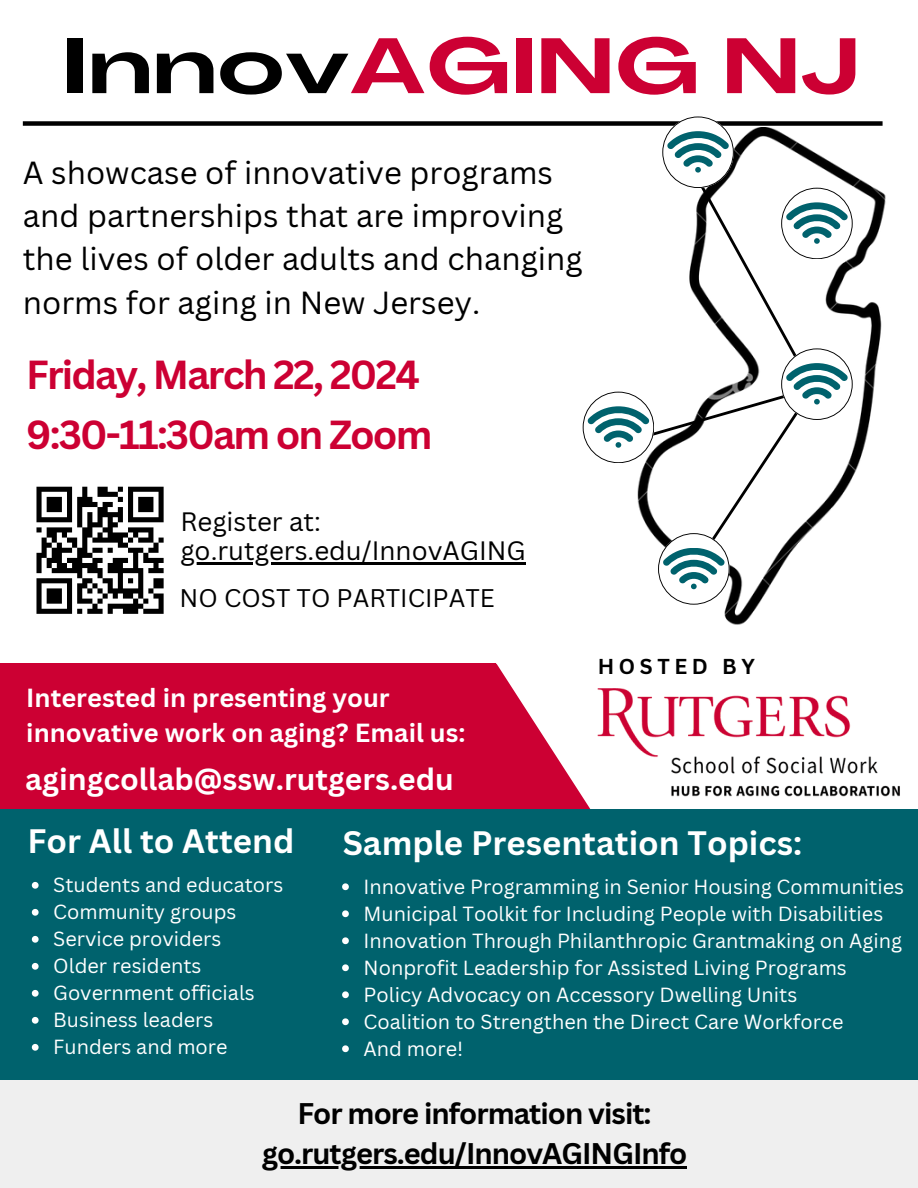
<style>
.page{position:relative;width:918px;height:1188px;background:#fff}
.page>*{position:absolute;margin:0;border:0;box-sizing:border-box;transform-origin:0 0}
.t1{font:700 77.1px "Agrandir Grand";letter-spacing:.03em;color:#c03}
.t2{font:700 39.45px "Canva Sans";letter-spacing:-.045em;color:#c03}
.t3{font:700 33px "Canva Sans";color:#fff}
.t4{font:31.05px/43px "Canva Sans";color:#000}
.t5{font:700 30px "Canva Sans";color:#fff}
.t6{font:700 29.1px/39.3px "Canva Sans";letter-spacing:-.035em;color:#000;text-align:center}
.t7{font:25.95px "Canva Sans";color:#000}
.t8{font:700 25.5px/34.8px "Canva Sans";color:#fff}
.t9{font:24.75px "Canva Sans";color:#000}
.t10{font:700 21px "Canva Sans";letter-spacing:.22em;color:#000}
.t11{font:19.95px "Canva Sans";color:#fff}
.s1{color:#000}
</style>
<div class="page">
<img style="left:598px;top:689px;width:302px;height:108px">
<div style="left:0;top:663px;width:496px;height:154px;background:#c03"></div>
<svg style="left:395px;top:663px;width:203px;height:147px"></svg>
<div style="left:0;top:810px;width:918px;height:277px;background:#00626d"></div>
<svg style="left:342px;top:883px;width:7px;height:7px"></svg>
<svg style="left:342px;top:910px;width:7px;height:7px"></svg>
<svg style="left:342px;top:937px;width:7px;height:7px"></svg>
<svg style="left:342px;top:964px;width:7px;height:7px"></svg>
<svg style="left:342px;top:991px;width:7px;height:7px"></svg>
<svg style="left:342px;top:1018px;width:7px;height:7px"></svg>
<svg style="left:342px;top:1045px;width:7px;height:7px"></svg>
<svg style="left:32px;top:882px;width:7px;height:7px"></svg>
<svg style="left:32px;top:909px;width:7px;height:7px"></svg>
<svg style="left:32px;top:936px;width:7px;height:7px"></svg>
<svg style="left:32px;top:963px;width:7px;height:7px"></svg>
<svg style="left:32px;top:990px;width:7px;height:7px"></svg>
<svg style="left:32px;top:1017px;width:7px;height:7px"></svg>
<svg style="left:32px;top:1044px;width:7px;height:7px"></svg>
<hr style="left:180px;top:562px;width:346px;height:2px;background:#000">
<svg style="left:36px;top:487px;width:128px;height:127px"></svg>
<div style="left:123px;top:609px;width:15px;height:5px;background:#000"></div>
<div style="left:143px;top:609px;width:21px;height:5px;background:#000"></div>
<div style="left:0;top:1080px;width:918px;height:108px;background:#efefef"></div>
<div style="left:23px;top:121px;width:860px;height:5px;background:#000"></div>
<img style="left:665px;top:127px;width:221px;height:498px">
<svg style="left:658px;top:533px;width:72px;height:72px"></svg>
<svg style="left:662px;top:116px;width:72px;height:72px"></svg>
<svg style="left:587px;top:131px;width:261px;height:458px"></svg>
<hr style="left:262px;top:1166px;width:424px;height:2px;background:#000">
<p class="t1" style="left:64px;top:35px;width:796px"><span class="s1">Innov</span>AGING NJ</p>
<p class="t4" style="left:23px;top:151px;width:561px">A showcase of innovative programs and partnerships that are improving the lives of older adults and changing norms for aging in New Jersey.</p>
<p class="t2" style="left:26px;top:346px;width:395px">Friday, March 22, 2024</p>
<p class="t2" style="left:26px;top:407px;width:408px">9:30-11:30am on Zoom</p>
<p class="t7" style="left:180px;top:503px;width:142px">Register at:</p>
<p class="t7" style="left:180px;top:532px;width:347px">go.rutgers.edu/InnovAGING</p>
<p class="t9" style="left:180px;top:581px;width:317px">NO COST TO PARTICIPATE</p>
<p class="t8" style="left:26px;top:680px;width:441px">Interested in presenting your innovative work on aging? Email us:</p>
<p class="t5" style="left:25px;top:758px;width:430px">agingcollab@ssw.rutgers.edu</p>
<p class="t10" style="left:598px;top:652px;width:159px">HOSTED BY</p>
<p class="t3" style="left:28px;top:817px;width:268px">For All to Attend</p>
<p class="t11" style="left:53px;top:871px;width:232px">Students and educators</p>
<p class="t11" style="left:53px;top:898px;width:185px">Community groups</p>
<p class="t11" style="left:53px;top:925px;width:170px">Service providers</p>
<p class="t11" style="left:53px;top:952px;width:150px">Older residents</p>
<p class="t11" style="left:53px;top:979px;width:203px">Government officials</p>
<p class="t11" style="left:53px;top:1006px;width:162px">Business leaders</p>
<p class="t11" style="left:53px;top:1033px;width:176px">Funders and more</p>
<p class="t3" style="left:343px;top:819px;width:461px">Sample Presentation Topics:</p>
<p class="t11" style="left:364px;top:872px;width:542px">Innovative Programming in Senior Housing Communities</p>
<p class="t11" style="left:364px;top:899px;width:521px">Municipal Toolkit for Including People with Disabilities</p>
<p class="t11" style="left:364px;top:926px;width:540px">Innovation Through Philanthropic Grantmaking on Aging</p>
<p class="t11" style="left:364px;top:953px;width:485px">Nonprofit Leadership for Assisted Living Programs</p>
<p class="t11" style="left:364px;top:980px;width:435px">Policy Advocacy on Accessory Dwelling Units</p>
<p class="t11" style="left:364px;top:1007px;width:482px">Coalition to Strengthen the Direct Care Workforce</p>
<p class="t11" style="left:364px;top:1034px;width:101px">And more!</p>
<p class="t6" style="left:262px;top:1093px;width:427px">For more information visit: go.rutgers.edu/InnovAGINGInfo</p>
</div>
